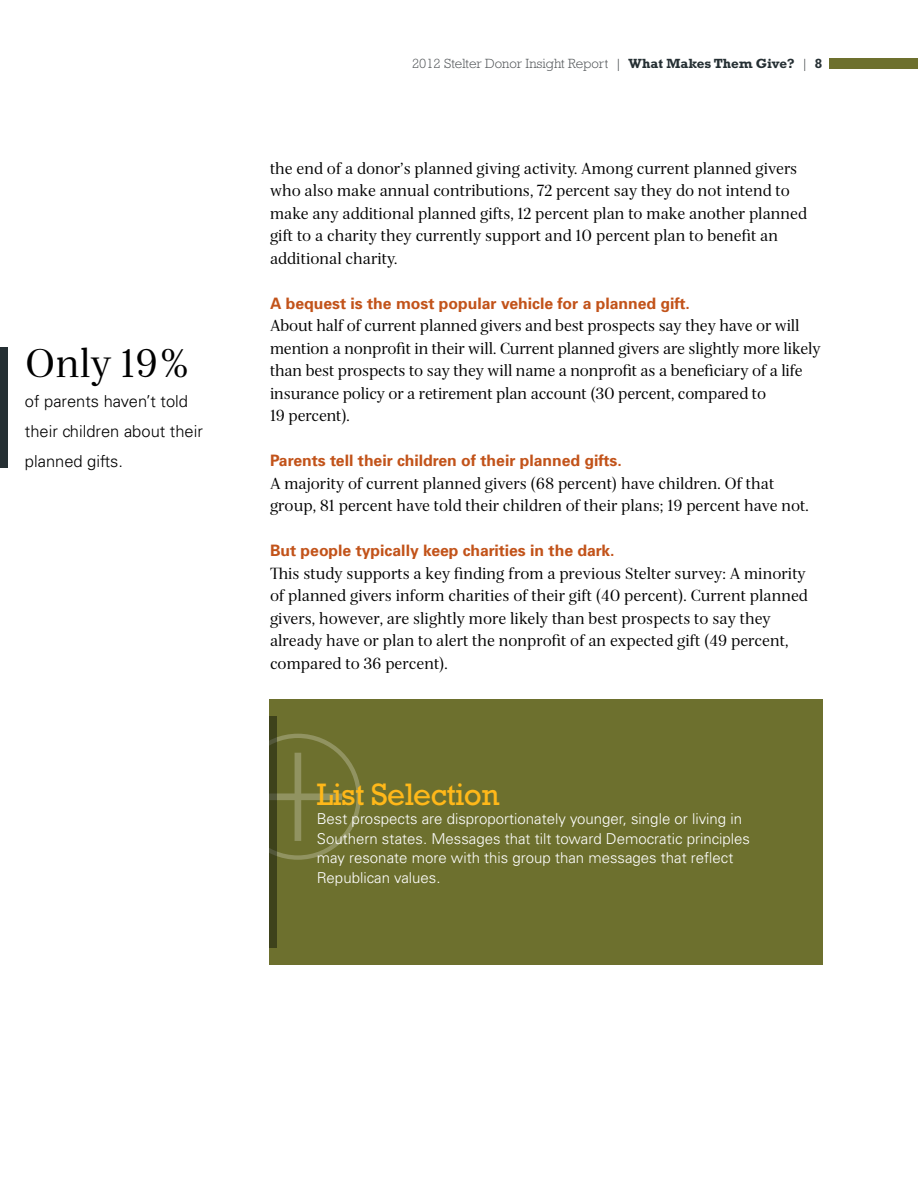
<style>
.page{position:relative;width:918px;height:1188px;background:#fff}
.page>*{position:absolute;margin:0;border:0;box-sizing:border-box;transform-origin:0 0}
.t1{font:100 175.2px "Helvetica Neue";color:#fff}
.t2{font:39px "Serif";color:#000}
.t3{font:31.5px "Rockwell";letter-spacing:-.02em;color:#ffb819}
.t4{font:300 16.5px/30px "Univers";color:#000}
.t5{font:15.75px/22.5px "Serif";color:#000}
.t6{font:700 15.75px "Univers";color:#c2531a}
.t7{font:300 15px/19.5px "Univers";color:#fff}
.t8{font:300 13.5px "Rockwell";color:#4c5053}
.s1{font-weight:700;color:#252f33}
</style>
<div class="page">
<div style="left:829px;top:58px;width:89px;height:11px;background:#6d702e"></div>
<div style="left:269px;top:699px;width:554px;height:265px;background:#6d702e"></div>
<div style="left:235px;top:734px;width:126px;height:126px;border:4px solid #fff;border-radius:50%"></div>
<div style="left:269px;top:716px;width:8px;height:231px;background:#3e421b"></div>
<div style="left:0;top:347px;width:8px;height:121px;background:#252f33"></div>
<h2 class="t2" style="left:25px;top:339px;width:167px">Only 19%</h2>
<p class="t4" style="left:25px;top:386px;width:179px">of parents haven’t told their children about their planned gifts.</p>
<p class="t8" style="left:412px;top:56px;width:412px">2012 Stelter Donor Insight Report | <span class="s1">What Makes Them Give?</span> | <span class="s1">8</span></p>
<p class="t5" style="left:270px;top:157px;width:539px">the end of a donor’s planned giving activity. Among current planned givers who also make annual contributions, 72 percent say they do not intend to make any additional planned gifts, 12 percent plan to make another planned gift to a charity they currently support and 10 percent plan to benefit an additional charity.</p>
<p class="t6" style="left:270px;top:294px;width:421px">A bequest is the most popular vehicle for a planned gift.</p>
<p class="t5" style="left:270px;top:315px;width:552px">About half of current planned givers and best prospects say they have or will mention a nonprofit in their will. Current planned givers are slightly more likely than best prospects to say they will name a nonprofit as a beneficiary of a life insurance policy or a retirement plan account (30 percent, compared to<br>19 percent).</p>
<p class="t6" style="left:270px;top:451px;width:353px">Parents tell their children of their planned gifts.</p>
<p class="t5" style="left:270px;top:472px;width:540px">A majority of current planned givers (68 percent) have children. Of that group, 81 percent have told their children of their plans; 19 percent have not.</p>
<p class="t6" style="left:270px;top:541px;width:346px">But people typically keep charities in the dark.</p>
<p class="t5" style="left:270px;top:562px;width:540px">This study supports a key finding from a previous Stelter survey: A minority of planned givers inform charities of their gift (40 percent). Current planned givers, however, are slightly more likely than best prospects to say they already have or plan to alert the nonprofit of an expected gift (49 percent, compared to 36 percent).</p>
<h1 class="t1" style="left:245px;top:679px;width:107px">+</h1>
<h3 class="t3" style="left:317px;top:776px;width:184px">List Selection</h3>
<p class="t7" style="left:317px;top:809px;width:435px">Best prospects are disproportionately younger, single or living in Southern states. Messages that tilt toward Democratic principles may resonate more with this group than messages that reflect Republican values.</p>
</div>
